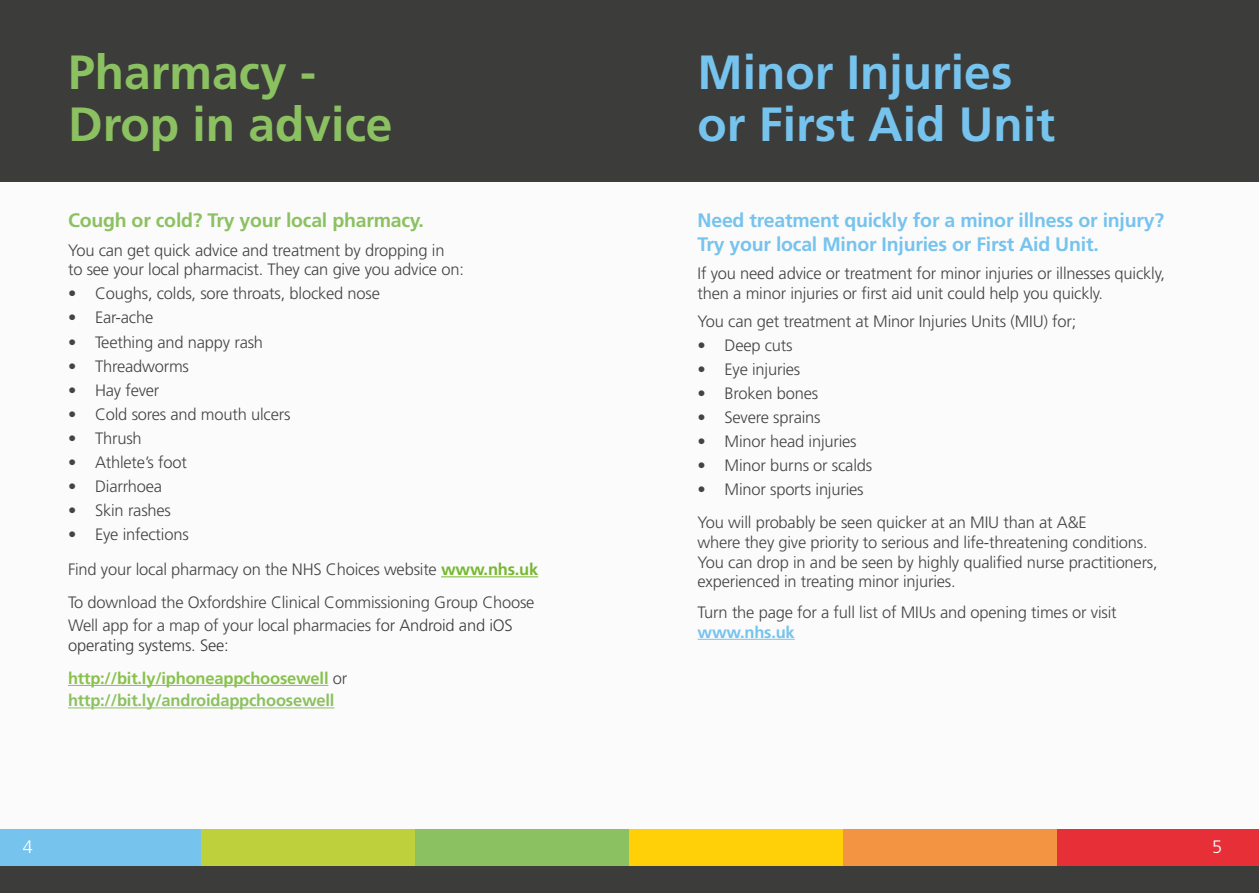
<style>
.page{position:relative;width:1259px;height:893px;background:#fff}
.page>*{position:absolute;margin:0;border:0;box-sizing:border-box;transform-origin:0 0}
.t1{font:700 48px/52.5px "Frutiger LT Std";color:#76c3ee}
.t2{font:700 48px/52.5px "Frutiger LT Std";color:#8cc161}
.t3{font:700 19.5px/23.4px "Frutiger LT Std";letter-spacing:-.01em;color:#76c3ee}
.t4{font:700 19.5px "Frutiger LT Std";letter-spacing:-.01em;color:#8cc161}
.t5{font:300 18px "Frutiger LT Std";color:#fff}
.t6{font:300 16.5px/19.8px "Frutiger LT Std";letter-spacing:-.01em;color:#454444}
.t7{font:700 16.5px/33.2px "Frutiger LT Std";letter-spacing:-.01em;color:#88c14c}
.t8{font:700 16.5px "Frutiger LT Std";letter-spacing:-.01em;color:#8cc161}
.t9{font:700 16.5px "Frutiger LT Std";letter-spacing:-.01em;color:#76c3ee}
.s1{font-weight:700;color:#76b831}
.s2{color:#3c3c3b}
.s3{font-weight:300;color:#3c3c3b}
.s4{font-weight:300;color:#454444}
</style>
<div class="page">
<div style="left:0;top:828px;width:201px;height:43px;background:#76c3ee"></div>
<div style="left:201px;top:828px;width:214px;height:43px;background:#bed13d"></div>
<div style="left:415px;top:828px;width:214px;height:43px;background:#8cc161"></div>
<div style="left:629px;top:828px;width:214px;height:43px;background:#ffcf07"></div>
<div style="left:843px;top:828px;width:214px;height:43px;background:#f39443"></div>
<div style="left:1057px;top:828px;width:202px;height:43px;background:#e72f37"></div>
<div style="left:0;top:866px;width:1259px;height:27px;background:#3c3c3b"></div>
<div style="left:0;top:170px;width:1259px;height:658px;background:#fbfbfb"></div>
<div style="left:0;top:0;width:1259px;height:182px;background:#3c3c3b"></div>
<hr style="left:441px;top:576px;width:97px;height:1px;background:#76b831">
<hr style="left:68px;top:685px;width:260px;height:1px;background:#88c14c">
<hr style="left:68px;top:707px;width:266px;height:1px;background:#8cc161">
<hr style="left:697px;top:639px;width:98px;height:1px;background:#76c3ee">
<h1 class="t2" style="left:68px;top:46px;width:326px">Pharmacy -<br>Drop in advice</h1>
<h1 class="t1" style="left:697px;top:46px;width:359px">Minor Injuries or First Aid Unit</h1>
<p class="t4" style="left:68px;top:209px;width:357px">Cough or cold? Try your local pharmacy.</p>
<p class="t6" style="left:68px;top:240px;width:397px">You can get quick advice and treatment by dropping in<br>to see your local pharmacist. They can give you advice on:</p>
<p class="t6" style="left:68px;top:284px;width:313px">• Coughs, colds, sore throats, blocked nose</p>
<p class="t6" style="left:68px;top:308px;width:87px">• Ear-ache</p>
<p class="t6" style="left:68px;top:332px;width:197px">• Teething and nappy rash</p>
<p class="t6" style="left:68px;top:356px;width:122px">• Threadworms</p>
<p class="t6" style="left:68px;top:380px;width:93px">• Hay fever</p>
<p class="t6" style="left:68px;top:404px;width:224px">• Cold sores and mouth ulcers</p>
<p class="t6" style="left:68px;top:428px;width:75px">• Thrush</p>
<p class="t6" style="left:68px;top:452px;width:120px">• Athlete’s foot</p>
<p class="t6" style="left:68px;top:476px;width:96px">• Diarrhoea</p>
<p class="t6" style="left:68px;top:501px;width:104px">• Skin rashes</p>
<p class="t6" style="left:68px;top:517px;width:472px;line-height:35.2px">• Eye infections<br>Find your local pharmacy on the NHS Choices website <span class="s1">www.nhs.uk</span></p>
<p class="t6" style="left:68px;top:592px;width:468px;line-height:22.5px">To download the Oxfordshire Clinical Commissioning Group Choose<br>Well app for a map of your local pharmacies f<span class="s2">or Android and iOS</span></p>
<p class="t7" style="left:68px;top:628px;width:281px"><span class="s3">operating systems. See: </span>http://bit.ly/iphoneappchoosewell <span class="s4">or</span></p>
<p class="t8" style="left:68px;top:691px;width:268px">http://bit.ly/androidappchoosewell</p>
<p class="t3" style="left:697px;top:209px;width:468px">Need treatment quickly for a minor illness or injury?<br>Try your local Minor Injuries or First Aid Unit.</p>
<p class="t6" style="left:697px;top:264px;width:469px">If you need advice or treatment for minor injuries or illnesses quickly, then a minor injuries or first aid unit could help you quickly.</p>
<p class="t6" style="left:697px;top:312px;width:380px">You can get treatment at Minor Injuries Units (MIU) for;</p>
<p class="t6" style="left:697px;top:336px;width:97px">• Deep cuts</p>
<p class="t6" style="left:697px;top:360px;width:104px">• Eye injuries</p>
<p class="t6" style="left:697px;top:384px;width:122px">• Broken bones</p>
<p class="t6" style="left:697px;top:408px;width:125px">• Severe sprains</p>
<p class="t6" style="left:697px;top:432px;width:161px">• Minor head injuries</p>
<p class="t6" style="left:697px;top:456px;width:176px">• Minor burns or scalds</p>
<p class="t6" style="left:697px;top:474px;width:391px;line-height:32.5px">• Minor sports injuries<br>You will probably be seen quicker at an MIU than at A&amp;E</p>
<p class="t6" style="left:697px;top:532px;width:462px">where they give priority to serious and life-threatening conditions.<br>You can drop in and be seen by highly qualified nurse practitioners, experienced in treating minor injuries.</p>
<p class="t6" style="left:697px;top:602px;width:421px">Turn the page for a full list of MIUs and opening times or visit</p>
<p class="t9" style="left:697px;top:622px;width:99px">www.nhs.uk</p>
<p class="t5" style="left:23px;top:837px;width:12px">4</p>
<p class="t5" style="left:1212px;top:837px;width:12px">5</p>
</div>
